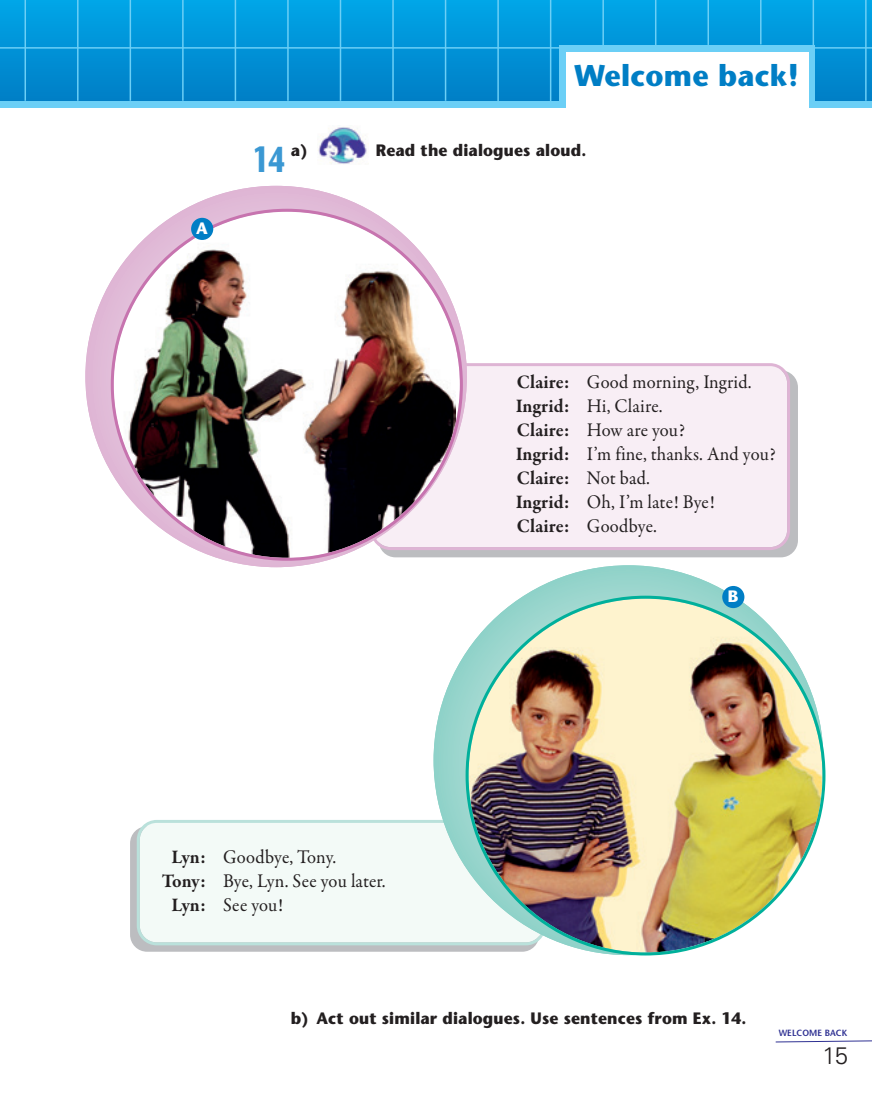
<style>
.page{position:relative;width:872px;height:1106px;background:#fff}
.page>*{position:absolute;margin:0;border:0;box-sizing:border-box;transform-origin:0 0}
.t1{font:700 36px "Stone Sans Std";color:#3b98d3;scale:.7 1}
.t2{font:700 30px "Stone Sans Std";letter-spacing:.01em;color:#007ec5;scale:.95 1}
.t3{font:300 24px "Univers LT Std";color:#231f20}
.t4{font:19.5px/24px "Garamond Premr Pro";letter-spacing:.01em;color:#231f20;scale:.95 1}
.t5{font:700 16.5px "Stone Sans Std";letter-spacing:.01em;color:#231f20;scale:.95 1}
.t6{font:700 16.5px "Stone Sans Std";color:#fff;scale:.95 1}
.t7{font:600 9px "Stone Sans Std";letter-spacing:.01em;color:#2e3092;scale:.95 1}
.s1{font-weight:700}
</style>
<div class="page">
<div style="left:0;top:36px;width:872px;height:72px;background:#6bcff6"></div>
<div style="left:0;top:0;width:872px;height:100px;background:linear-gradient(to bottom,#01a6e8,#017fc7)"></div>
<hr style="left:25px;top:0;width:1px;height:101px;background:#6bcff6">
<hr style="left:77px;top:0;width:2px;height:101px;background:#6bcff6">
<hr style="left:130px;top:0;width:1px;height:101px;background:#6bcff6">
<hr style="left:182px;top:0;width:2px;height:101px;background:#6bcff6">
<hr style="left:235px;top:0;width:1px;height:101px;background:#6bcff6">
<hr style="left:287px;top:0;width:2px;height:101px;background:#6bcff6">
<hr style="left:340px;top:0;width:1px;height:101px;background:#6bcff6">
<hr style="left:392px;top:0;width:2px;height:101px;background:#6bcff6">
<hr style="left:445px;top:0;width:1px;height:101px;background:#6bcff6">
<hr style="left:497px;top:0;width:2px;height:101px;background:#6bcff6">
<hr style="left:550px;top:0;width:1px;height:102px;background:#6bcff6">
<hr style="left:602px;top:0;width:2px;height:101px;background:#6bcff6">
<hr style="left:655px;top:0;width:1px;height:101px;background:#6bcff6">
<hr style="left:707px;top:0;width:2px;height:45px;background:#6bcff6">
<hr style="left:760px;top:0;width:1px;height:44px;background:#6bcff6">
<hr style="left:812px;top:0;width:2px;height:48px;background:#6bcff6">
<hr style="left:865px;top:0;width:1px;height:101px;background:#6bcff6">
<div style="left:559px;top:46px;width:256px;height:61px;background:#6bcff6"></div>
<div style="left:566px;top:52px;width:242px;height:61px;background:#fff"></div>
<svg style="left:775px;top:1040px;width:97px;height:3px"></svg>
<hr style="left:0;top:47px;width:872px;height:2px;background:#6bcff6">
<div style="left:130px;top:826px;width:409px;height:126px;background:#bcbdc0;border-radius:17px"></div>
<div style="left:378px;top:370px;width:420px;height:187px;background:#bcbdc0;border-radius:17px"></div>
<div style="left:137px;top:820px;width:328px;height:125px;background:#f3faf7"></div>
<div style="left:463px;top:363px;width:327px;height:187px;background:#f8eef5"></div>
<div style="left:85px;top:186px;width:382px;height:381px;background:#e0b8d6;border-radius:50%"></div>
<div style="left:433px;top:565px;width:390px;height:390px;background:#95d4cb;border-radius:50%"></div>
<img style="left:318px;top:127px;width:49px;height:37px">
<img style="left:465px;top:596px;width:360px;height:359px">
<img style="left:111px;top:209px;width:352px;height:352px">
<div style="left:722px;top:586px;width:22px;height:22px;background:#007ec5;border-radius:50%"></div>
<div style="left:191px;top:218px;width:22px;height:22px;background:#007ec5;border-radius:50%"></div>
<h2 class="t2" style="left:574px;top:64px;width:238px">Welcome back!</h2>
<p class="t6" style="left:196px;top:222px;width:14px">A</p>
<h1 class="t1" style="left:253px;top:145px;width:80px">14 <sup>a)</sup></h1>
<p class="t5" style="left:376px;top:144px;width:223px">Read the dialogues aloud.</p>
<p class="t4" style="left:516px;top:371px;width:275px"><span class="s1">Claire:</span> Good morning, Ingrid.<br><span class="s1">Ingrid:</span> Hi, Claire.<br><span class="s1">Claire:</span> How are you?<br><span class="s1">Ingrid:</span> I’m fine, thanks. And you?<br><span class="s1">Claire:</span> Not bad.<br><span class="s1">Ingrid:</span> Oh, I’m late! Bye!<br><span class="s1">Claire:</span> Goodbye.</p>
<p class="t6" style="left:728px;top:590px;width:13px">B</p>
<p class="t4" style="left:171px;top:847px;width:175px"><span class="s1">Lyn:</span> Goodbye, Tony.</p>
<p class="t4" style="left:162px;top:871px;width:237px"><span class="s1">Tony:</span> Bye, Lyn. See you later.</p>
<p class="t4" style="left:171px;top:895px;width:119px"><span class="s1">Lyn:</span> See you!</p>
<p class="t5" style="left:291px;top:1012px;width:481px">b) Act out similar dialogues. Use sentences from Ex. 14.</p>
<p class="t7" style="left:779px;top:1029px;width:74px">WELCOME BACK</p>
<p class="t3" style="left:822px;top:1047px;width:27px">15</p>
</div>
